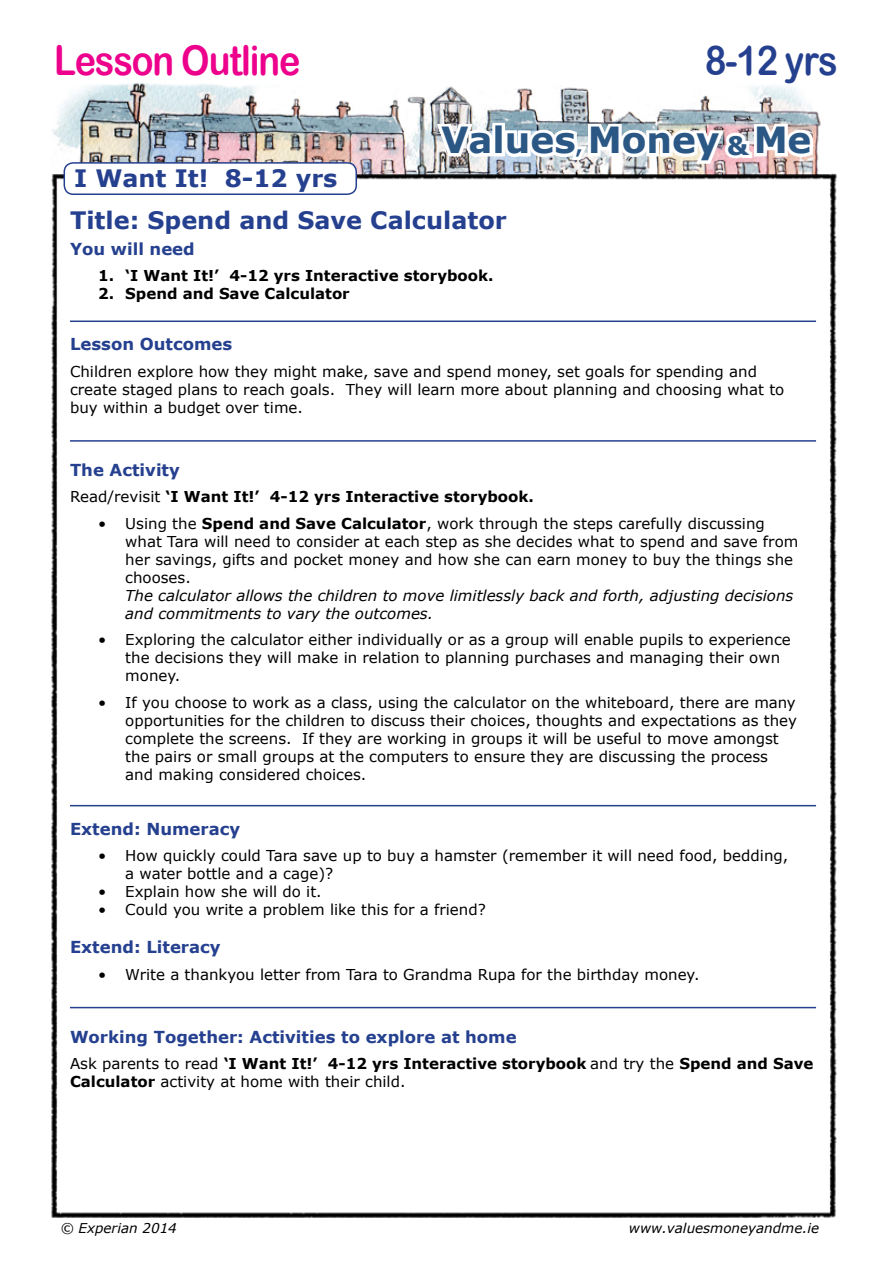
<style>
.page{position:relative;width:893px;height:1263px;background:#fff}
.page>*{position:absolute;margin:0;border:0;box-sizing:border-box;transform-origin:0 0}
.t1{font:41.1px "Arial Rounded MT Bold";letter-spacing:-.03em;color:#ec008c;scale:.88 1}
.t2{font:41.1px "Arial Rounded MT Bold";color:#25408f;scale:.88 1}
.t3{font:700 36px "Verdana";color:#2b5785}
.t4{font:700 24px "Verdana";color:#25408f}
.t5{font:700 16.5px "Verdana";color:#25408f}
.t6{font:15px/18px "Verdana";color:#000}
.t7{font:700 15px/18px "Verdana";color:#000}
.t8{font:italic 15px/18px "Verdana";color:#000}
.t9{font:italic 13.5px "Verdana";color:#000}
.s1{font-size:19.5px}
.s2{font-size:25.5px}
.s3{font-weight:400}
.s4{font-weight:700}
.s5{font-style:inherit}
</style>
<div class="page">
<img style="left:51px;top:83px;width:786px;height:1135px">
<div style="left:64px;top:163px;width:292px;height:31px;background:#fff;border-radius:9px"></div>
<div style="left:64px;top:162px;width:293px;height:33px;border:2px solid #25408f;border-radius:9px"></div>
<svg style="left:433px;top:119px;width:63px;height:45px"></svg>
<img style="left:502px;top:106px;width:314px;height:60px">
<hr style="left:70px;top:320px;width:746px;height:2px;background:#25408f">
<hr style="left:70px;top:440px;width:746px;height:2px;background:#25408f">
<hr style="left:70px;top:805px;width:746px;height:1px;background:#25408f">
<hr style="left:70px;top:1007px;width:746px;height:1px;background:#25408f">
<h1 class="t1" style="left:54px;top:36px;width:282px">Lesson Outline</h1>
<h3 class="t4" style="left:74px;top:162px;width:265px">I Want It! 8-12 yrs</h3>
<h1 class="t2" style="left:705px;top:36px;width:152px">8-12 yrs</h1>
<h2 class="t3" style="left:441px;top:117px;width:372px">Values<span class="s1">,</span> Money <span class="s2">&amp;</span> Me</h2>
<h3 class="t4" style="left:70px;top:205px;width:438px">Title: Spend and Save Calculator</h3>
<p class="t5" style="left:70px;top:238px;width:126px">You will need</p>
<p class="t7" style="left:98px;top:266px;width:397px">1. ‘I Want It!’ 4-12 yrs Interactive storybook.</p>
<p class="t7" style="left:98px;top:284px;width:253px">2. Spend and Save Calculator</p>
<p class="t5" style="left:70px;top:334px;width:164px">Lesson Outcomes</p>
<p class="t6" style="left:70px;top:362px;width:716px">Children explore how they might make, save and spend money, set goals for spending and create staged plans to reach goals. They will learn more about planning and choosing what to buy within a budget over time.</p>
<p class="t5" style="left:70px;top:459px;width:111px">The Activity</p>
<p class="t7" style="left:70px;top:487px;width:465px"><span class="s3">Read/revisit</span> ‘I Want It!’ 4-12 yrs Interactive storybook.</p>
<p class="t6" style="left:125px;top:514px;width:675px;text-indent:-27px">• Using the <span class="s4">Spend and Save Calculator</span>, work through the steps carefully discussing what Tara will need to consider at each step as she decides what to spend and save from her savings, gifts and pocket money and how she can earn money to buy the things she chooses.</p>
<p class="t8" style="left:125px;top:586px;width:670px">The calculator allows the children to move limitlessly back and forth, adjusting decisions and commitments to vary the outcomes.</p>
<p class="t6" style="left:125px;top:630px;width:667px;text-indent:-27px">• Exploring the calculator either individually or as a group will enable pupils to experience the decisions they will make in relation to planning purchases and managing their own money.</p>
<p class="t6" style="left:125px;top:693px;width:673px;text-indent:-27px">• If you choose to work as a class, using the calculator on the whiteboard, there are many opportunities for the children to discuss their choices, thoughts and expectations as they complete the screens. If they are working in groups it will be useful to move amongst the pairs or small groups at the computers to ensure they are discussing the process and making considered choices.</p>
<p class="t5" style="left:70px;top:818px;width:172px">Extend: Numeracy</p>
<p class="t6" style="left:125px;top:846px;width:665px;text-indent:-27px">• How quickly could Tara save up to buy a hamster (remember it will need food, bedding, a water bottle and a cage)?</p>
<p class="t6" style="left:98px;top:882px;width:225px">• Explain how she will do it.</p>
<p class="t6" style="left:98px;top:900px;width:389px">• Could you write a problem like this for a friend?</p>
<p class="t5" style="left:70px;top:936px;width:152px">Extend: Literacy</p>
<p class="t6" style="left:98px;top:964px;width:603px">• Write a thankyou letter from Tara to Grandma Rupa for the birthday money.</p>
<p class="t5" style="left:70px;top:1026px;width:448px">Working Together: Activit<span class="s5">i</span>es to explore at home</p>
<p class="t7" style="left:70px;top:1054px;width:745px"><span class="s3">Ask parents to read</span> ‘I Want It!’ 4-12 yrs Interactive storybook <span class="s3">and try the</span> Spend and Save<br>Calculator <span class="s3">activity at home with their child.</span></p>
<p class="t9" style="left:60px;top:1219px;width:118px">© Experian 2014</p>
<p class="t9" style="left:629px;top:1219px;width:192px">www.valuesmoneyandme.ie</p>
</div>
